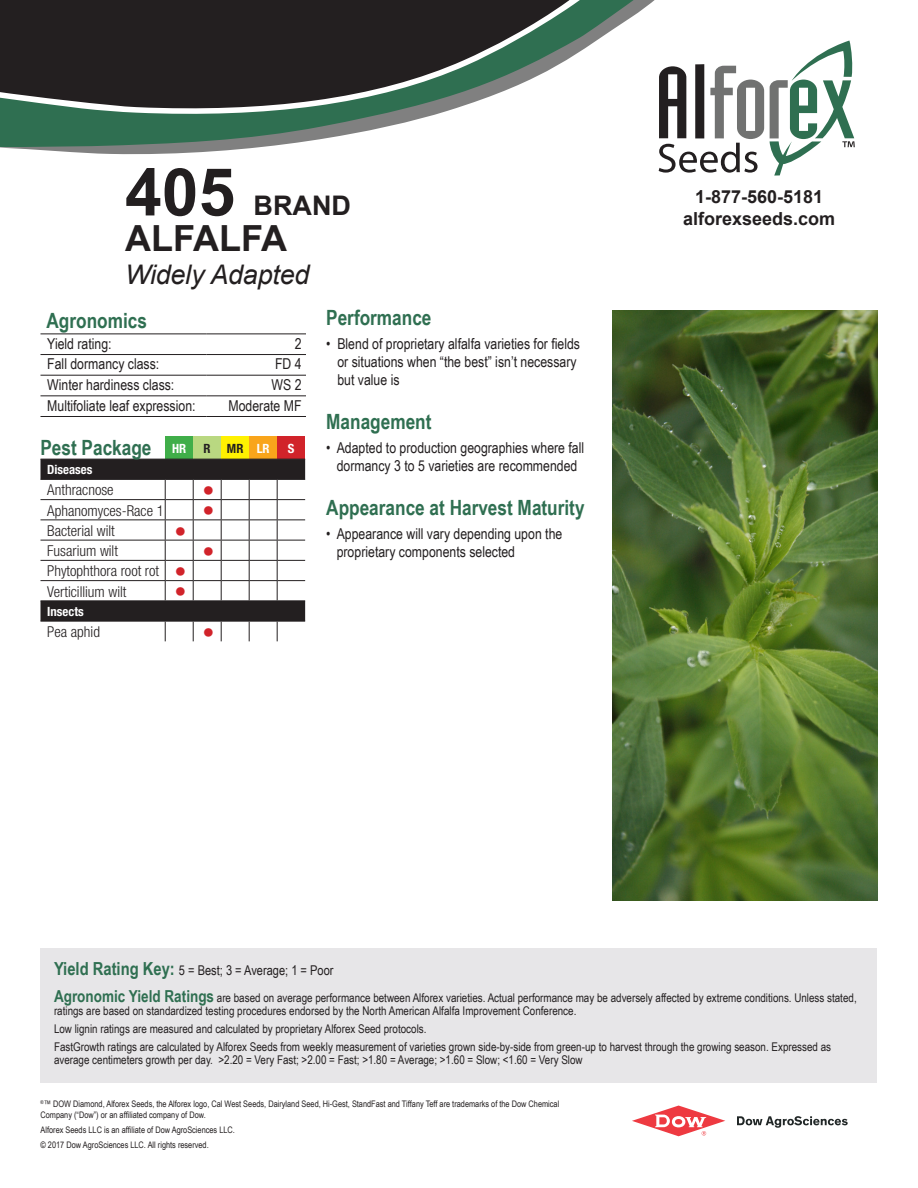
<style>
.page{position:relative;width:918px;height:1188px;background:#fff}
.page>*{position:absolute;margin:0;border:0;box-sizing:border-box;transform-origin:0 0}
.Product_Name{font:700 66px "Arial";color:#231f20}
.product_type{font:700 36px "Arial";color:#231f20}
.product_tag{font:italic 27px "Arial";letter-spacing:-.01em;color:#231f20}
.Product_Name-2{font:700 27px "Arial";color:#231f20}
.pest_chart{font:300 condensed 24px "Helvetica Neue";color:#d1232a}
.discription_subhead{font:700 21px "Arial Narrow";color:#2f6f51}
.t1{font:700 18px "Arial";color:#231f20}
.bullet_points{font:15px/18px "Arial Narrow";color:#231f20}
.pest_chart-2{font:300 condensed 15px "Helvetica Neue";color:#231f20}
.agronomics_chart{font:15px "Arial Narrow";color:#231f20}
.t2{font:13.5px "Arial Narrow";color:#231f20}
.t3{font:700 condensed 12.75px "Helvetica Neue";color:#fff}
.t4{font:700 condensed 12.75px "Helvetica Neue";color:#231f20}
.bullet_points-2{font:12px/13.5px "Arial Narrow";color:#231f20}
.t5{font:9px/10.5px "Arial Narrow";color:#231f20}
.s1{font-weight:700;font-size:18px;color:#2f6f51}
.s2{font-weight:700;font-size:16.5px;color:#2f6f51}
</style>
<div class="page">
<svg style="left:0;top:115px;width:433px;height:40px;fill:#2f6f51"></svg>
<svg style="left:0;top:0;width:655px;height:115px;fill:#231f20"></svg>
<hr style="left:40px;top:334px;width:166px;height:1px;background:#231f20">
<hr style="left:206px;top:334px;width:100px;height:1px;background:#231f20">
<hr style="left:40px;top:354px;width:166px;height:1px;background:#231f20">
<hr style="left:206px;top:354px;width:100px;height:1px;background:#231f20">
<hr style="left:40px;top:375px;width:166px;height:1px;background:#231f20">
<hr style="left:206px;top:375px;width:100px;height:1px;background:#231f20">
<hr style="left:40px;top:395px;width:166px;height:1px;background:#231f20">
<hr style="left:206px;top:395px;width:100px;height:1px;background:#231f20">
<hr style="left:40px;top:416px;width:166px;height:1px;background:#231f20">
<hr style="left:206px;top:416px;width:100px;height:1px;background:#231f20">
<div style="left:165px;top:436px;width:28px;height:23px;background:#40ae49"></div>
<div style="left:193px;top:436px;width:28px;height:23px;background:#b9d881"></div>
<div style="left:221px;top:436px;width:28px;height:23px;background:#fff101"></div>
<div style="left:249px;top:436px;width:28px;height:23px;background:#f9a51b"></div>
<div style="left:277px;top:436px;width:28px;height:23px;background:#d1232a"></div>
<svg style="left:40px;top:459px;width:265px;height:182px"></svg>
<svg style="left:659px;top:64px;width:105px;height:109px"></svg>
<svg style="left:770px;top:41px;width:85px;height:135px"></svg>
<div style="left:40px;top:948px;width:838px;height:135px;background:#e7e6e8"></div>
<img style="left:612px;top:310px;width:266px;height:591px">
<svg style="left:737px;top:1116px;width:111px;height:12px"></svg>
<svg style="left:632px;top:1106px;width:93px;height:30px"></svg>
<p class="Product_Name" style="left:125px;top:149px;width:112px">405</p>
<p class="Product_Name-2" style="left:254px;top:188px;width:99px">BRAND</p>
<p class="product_type" style="left:125px;top:215px;width:163px">ALFALFA</p>
<p class="product_tag" style="left:125px;top:257px;width:186px">Widely Adapted</p>
<p class="discription_subhead" style="left:46px;top:305px;width:102px">Agronomics</p>
<p class="agronomics_chart" style="left:47px;top:332px;width:66px">Yield rating:</p>
<p class="agronomics_chart" style="left:295px;top:332px;width:8px">2</p>
<p class="agronomics_chart" style="left:47px;top:353px;width:114px">Fall dormancy class:</p>
<p class="agronomics_chart" style="left:275px;top:353px;width:28px">FD 4</p>
<p class="agronomics_chart" style="left:47px;top:374px;width:129px">Winter hardiness class:</p>
<p class="agronomics_chart" style="left:272px;top:374px;width:32px">WS 2</p>
<p class="agronomics_chart" style="left:47px;top:394px;width:150px">Multifoliate leaf expression:</p>
<p class="agronomics_chart" style="left:229px;top:394px;width:75px">Moderate MF</p>
<p class="discription_subhead" style="left:40px;top:432px;width:113px">Pest Package</p>
<p class="t3" style="left:172px;top:440px;width:16px">HR</p>
<p class="t4" style="left:204px;top:440px;width:9px">R</p>
<p class="t4" style="left:227px;top:440px;width:18px">MR</p>
<p class="t3" style="left:257px;top:440px;width:14px">LR</p>
<p class="t3" style="left:288px;top:440px;width:8px">S</p>
<p class="t3" style="left:47px;top:462px;width:47px">Diseases</p>
<p class="pest_chart-2" style="left:47px;top:482px;width:68px">Anthracnose</p>
<p class="pest_chart" style="left:203px;top:477px;width:13px">•</p>
<p class="pest_chart-2" style="left:47px;top:502px;width:118px">Aphanomyces-Race 1</p>
<p class="pest_chart" style="left:203px;top:497px;width:13px">•</p>
<p class="pest_chart-2" style="left:47px;top:522px;width:69px">Bacterial wilt</p>
<p class="pest_chart" style="left:175px;top:517px;width:13px">•</p>
<p class="pest_chart-2" style="left:47px;top:542px;width:72px">Fusarium wilt</p>
<p class="pest_chart" style="left:203px;top:538px;width:13px">•</p>
<p class="pest_chart-2" style="left:47px;top:563px;width:113px">Phytophthora root rot</p>
<p class="pest_chart" style="left:175px;top:558px;width:13px">•</p>
<p class="pest_chart-2" style="left:47px;top:583px;width:81px">Verticillium wilt</p>
<p class="pest_chart" style="left:175px;top:578px;width:13px">•</p>
<p class="t3" style="left:47px;top:604px;width:38px">Insects</p>
<p class="pest_chart-2" style="left:47px;top:623px;width:54px">Pea aphid</p>
<p class="pest_chart" style="left:203px;top:619px;width:13px">•</p>
<p class="discription_subhead" style="left:326px;top:301px;width:107px">Performance</p>
<p class="bullet_points" style="left:337px;top:334px;width:244px;text-indent:-11px">• Blend of proprietary alfalfa varieties for fields or situations when “the best” isn’t necessary but value is</p>
<p class="discription_subhead" style="left:326px;top:405px;width:107px">Management</p>
<p class="bullet_points" style="left:326px;top:438px;width:259px;text-align:center">• Adapted to production geographies where fall dormancy 3 to 5 varieties are recommended</p>
<p class="discription_subhead" style="left:326px;top:492px;width:260px">Appearance at Harvest Maturity</p>
<p class="bullet_points" style="left:337px;top:524px;width:227px;text-indent:-10px">• Appearance will vary depending upon the proprietary components selected</p>
<p class="t1" style="left:695px;top:185px;width:130px">1-877-560-5181</p>
<p class="t1" style="left:683px;top:207px;width:154px">alforexseeds.com</p>
<p class="t2" style="left:54px;top:960px;width:281px"><span class="s1">Yield Rating Key:</span> 5 = Best; 3 = Average; 1 = Poor</p>
<p class="bullet_points-2" style="left:54px;top:990px;width:804px"><span class="s2">Agronomic Yield Ratings</span> are based on average performance between Alforex varieties. Actual performance may be adversely affected by extreme conditions. Unless stated, ratings are based on standardized testing procedures endorsed by the North American Alfalfa Improvement Conference.</p>
<p class="bullet_points-2" style="left:54px;top:1022px;width:374px">Low lignin ratings are measured and calculated by proprietary Alforex Seed protocols.</p>
<p class="bullet_points-2" style="left:54px;top:1040px;width:779px">FastGrowth ratings are calculated by Alforex Seeds from weekly measurement of varieties grown side-by-side from green-up to harvest through the growing season. Expressed as average centimeters growth per day. &gt;2.20 = Very Fast; &gt;2.00 = Fast; &gt;1.80 = Average; &gt;1.60 = Slow; &lt;1.60 = Very Slow</p>
<p class="t5" style="left:40px;top:1098px;width:520px"><sup>®</sup>™ DOW Diamond, Alforex Seeds, the Alforex logo, Cal West Seeds, Dairyland Seed, Hi-Gest, StandFast and Tiffany Teff are trademarks of the Dow Chemical<br>Company (“Dow”) or an affiliated company of Dow.</p>
<p class="t5" style="left:40px;top:1124px;width:196px">Alforex Seeds LLC is an affiliate of Dow AgroSciences LLC.</p>
<p class="t5" style="left:40px;top:1139px;width:170px">© 2017 Dow AgroSciences LLC. All rights reserved.</p>
</div>
